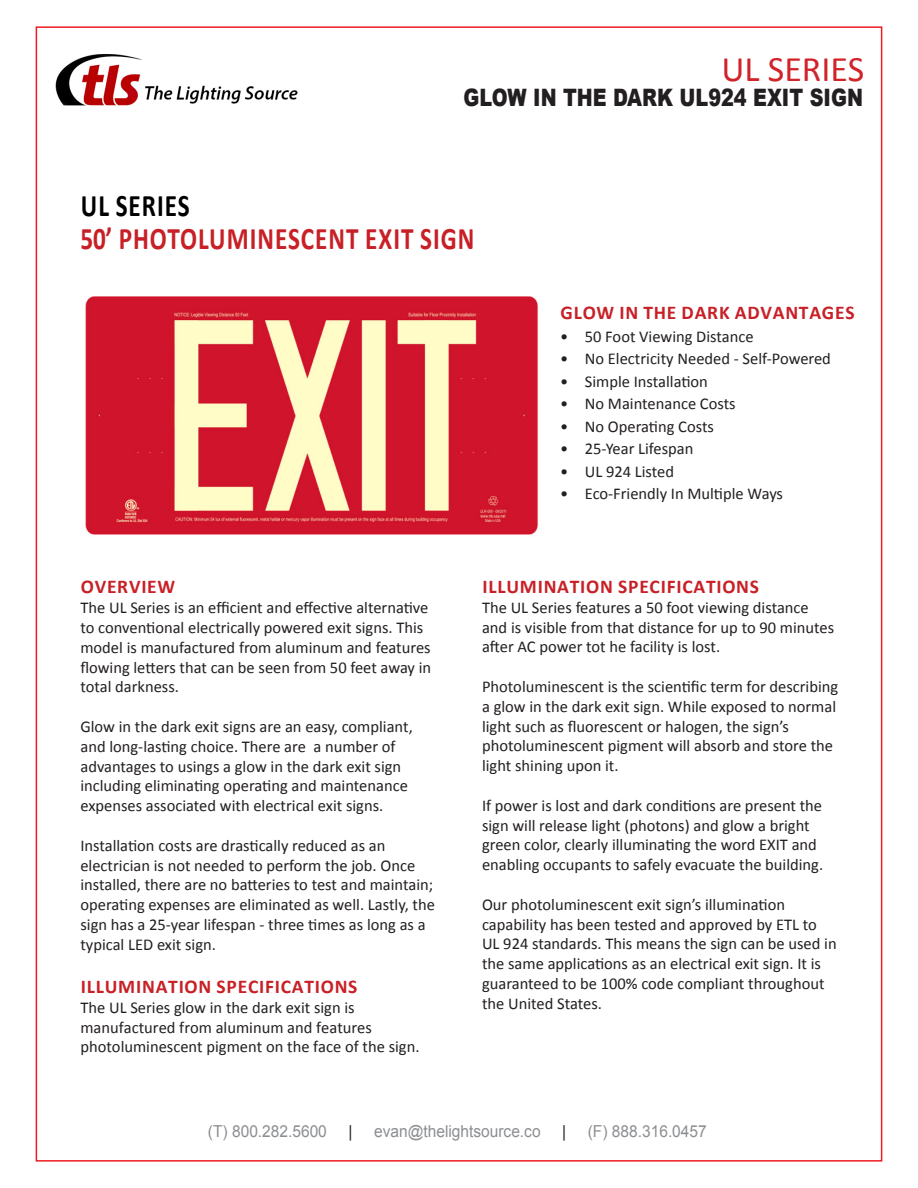
<style>
.page{position:relative;width:918px;height:1188px;background:#fff}
.page>*{position:absolute;margin:0;border:0;box-sizing:border-box;transform-origin:0 0}
.Series{font:36px "Calibri";color:#d1232a}
.t1{font:700 31.5px/33px "Calibri";letter-spacing:.04em;color:#c82026;scale:.8 1}
.Description{font:900 24px "Arial";color:#231f20;scale:.8 1}
.Paragrah_Header{font:700 19.5px "Calibri";letter-spacing:.04em;color:#c82026}
.Paragrah_Header-2{font:16.5px/19.8px "Calibri";color:#231f20}
.t2{font:16.5px "Arial";color:#8c8e91;scale:.94 1}
.t3{font:16.5px "Arial";color:#231f20;scale:.94 1}
.s1{color:#000}
</style>
<div class="page">
<img style="left:55px;top:54px;width:243px;height:52px">
<img style="left:85px;top:296px;width:454px;height:239px">
<p class="Series" style="left:721px;top:47px;width:144px">UL SERIES</p>
<p class="Description" style="left:463px;top:80px;width:501px">GLOW IN THE DARK UL924 EXIT SIGN</p>
<p class="t1" style="left:80px;top:187px;width:494px"><span class="s1">UL SERIES<br></span>50’ PHOTOLUMINESCENT EXIT SIGN</p>
<p class="Paragrah_Header" style="left:561px;top:300px;width:296px">GLOW IN THE DARK ADVANTAGES</p>
<p class="Paragrah_Header-2" style="left:560px;top:325px;width:195px">• 50 Foot Viewing Distance</p>
<p class="Paragrah_Header-2" style="left:560px;top:348px;width:272px">• No Electricity Needed - Self-Powered</p>
<p class="Paragrah_Header-2" style="left:560px;top:370px;width:149px">• Simple Installation</p>
<p class="Paragrah_Header-2" style="left:560px;top:393px;width:177px">• No Maintenance Costs</p>
<p class="Paragrah_Header-2" style="left:560px;top:415px;width:155px">• No Operating Costs</p>
<p class="Paragrah_Header-2" style="left:560px;top:438px;width:135px">• 25-Year Lifespan</p>
<p class="Paragrah_Header-2" style="left:560px;top:460px;width:116px">• UL 924 Listed</p>
<p class="Paragrah_Header-2" style="left:560px;top:483px;width:224px">• Eco-Friendly In Multiple Ways</p>
<p class="Paragrah_Header" style="left:81px;top:575px;width:96px">OVERVIEW</p>
<p class="Paragrah_Header-2" style="left:80px;top:597px;width:352px">The UL Series is an efficient and effective alternative to conventional electrically powered exit signs. This model is manufactured from aluminum and features flowing letters that can be seen from 50 feet away in total darkness.</p>
<p class="Paragrah_Header-2" style="left:80px;top:716px;width:334px">Glow in the dark exit signs are an easy, compliant, and long-lasting choice. There are a number of advantages to usings a glow in the dark exit sign including eliminating operating and maintenance expenses associated with electrical exit signs.</p>
<p class="Paragrah_Header-2" style="left:80px;top:835px;width:356px">Installation costs are drastically reduced as an electrician is not needed to perform the job. Once installed, there are no batteries to test and maintain; operating expenses are eliminated as well. Lastly, the sign has a 25-year lifespan - three times as long as a typical LED exit sign.</p>
<p class="Paragrah_Header" style="left:81px;top:974px;width:278px">ILLUMINATION SPECIFICATIONS</p>
<p class="Paragrah_Header-2" style="left:80px;top:997px;width:341px">The UL Series glow in the dark exit sign is manufactured from aluminum and features photoluminescent pigment on the face of the sign.</p>
<p class="Paragrah_Header" style="left:482px;top:574px;width:278px">ILLUMINATION SPECIFICATIONS</p>
<p class="Paragrah_Header-2" style="left:482px;top:597px;width:354px">The UL Series features a 50 foot viewing distance and is visible from that distance for up to 90 minutes after AC power tot he facility is lost.</p>
<p class="Paragrah_Header-2" style="left:482px;top:676px;width:358px">Photoluminescent is the scientific term for describing a glow in the dark exit sign. While exposed to normal light such as fluorescent or halogen, the sign’s photoluminescent pigment will absorb and store the light shining upon it.</p>
<p class="Paragrah_Header-2" style="left:482px;top:795px;width:343px">If power is lost and dark conditions are present the sign will release light (photons) and glow a bright green color, clearly illuminating the word EXIT and enabling occupants to safely evacuate the building.</p>
<p class="Paragrah_Header-2" style="left:482px;top:894px;width:356px">Our photoluminescent exit sign’s illumination capability has been tested and approved by ETL to UL 924 standards. This means the sign can be used in the same applications as an electrical exit sign. It is guaranteed to be 100% code compliant throughout the United States.</p>
<p class="t2" style="left:208px;top:1121px;width:128px">(T) 800.282.5600</p>
<p class="t3" style="left:349px;top:1121px;width:6px">|</p>
<p class="t2" style="left:374px;top:1121px;width:179px">evan@thelightsource.co</p>
<p class="t3" style="left:562px;top:1121px;width:6px">|</p>
<p class="t2" style="left:588px;top:1121px;width:128px">(F) 888.316.0457</p>
</div>
